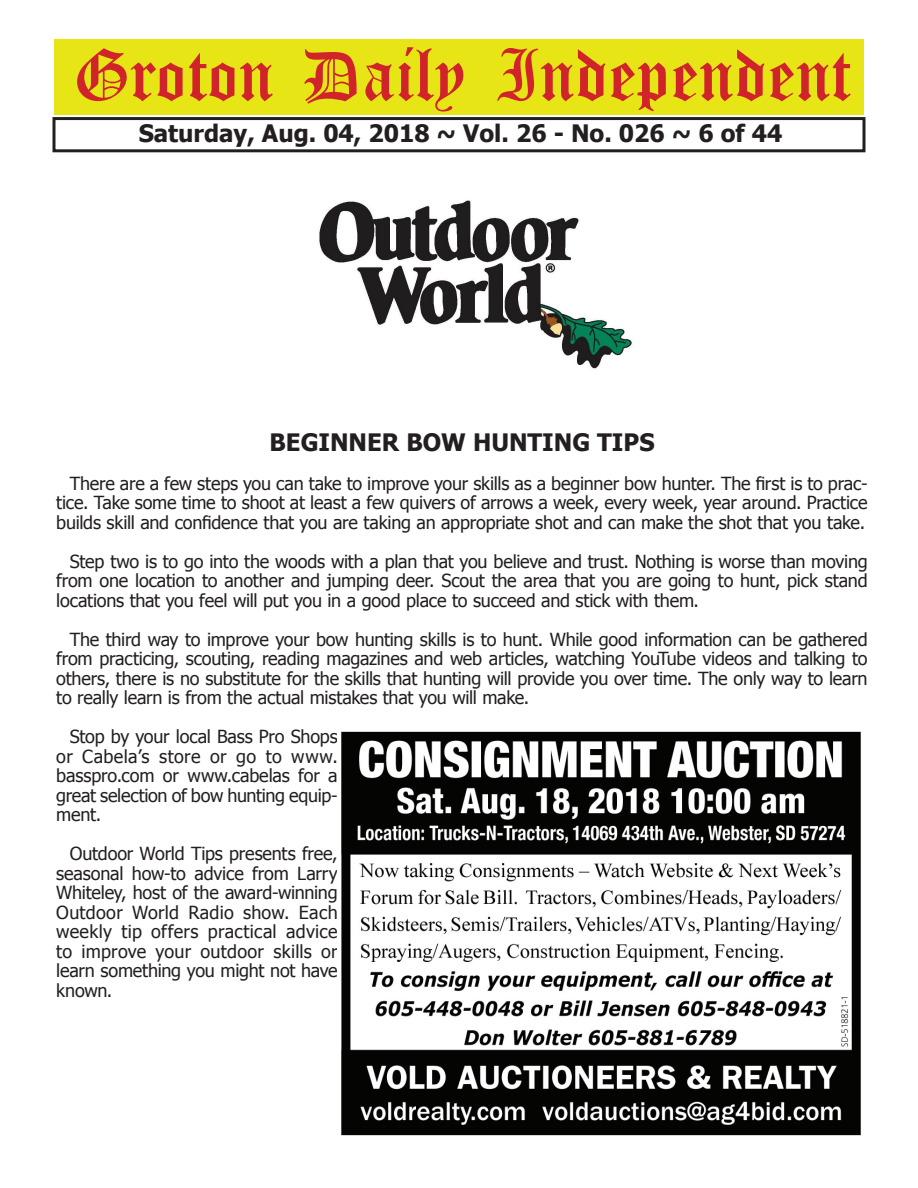
<style>
.page{position:relative;width:918px;height:1188px;background:#fff}
.page>*{position:absolute;margin:0;border:0;box-sizing:border-box;transform-origin:0 0}
.t1{font:54px "Old English Five";color:#d1232a}
.t2{font:700 24px "Tahoma";color:#231f20}
.t3{font:18px/19.5px "Tahoma";letter-spacing:-.01em;color:#231f20;text-align:justify}
</style>
<div class="page">
<div style="left:52px;top:117px;width:814px;height:35px;border:3px solid #231f20"></div>
<div style="left:54px;top:40px;width:810px;height:75px;background:#e7e515"></div>
<img style="left:319px;top:200px;width:314px;height:169px">
<img style="left:341px;top:731px;width:520px;height:405px">
<h1 class="t1" style="left:73px;top:50px;width:779px">Groton Daily Independent</h1>
<h2 class="t2" style="left:139px;top:116px;width:645px">Saturday, Aug. 04, 2018 ~ Vol. 26 - No. 026 ~ 6 of 44</h2>
<h2 class="t2" style="left:269px;top:425px;width:387px">BEGINNER BOW HUNTING TIPS</h2>
<p class="t3" style="left:56px;top:473px;width:813px;text-indent:14px">There are a few steps you can take to improve your skills as a beginner bow hunter. The first is to prac&shy;tice. Take some time to shoot at least a few quivers of arrows a week, every week, year around. Practice builds skill and confidence that you are taking an appropriate shot and can make the shot that you take.</p>
<p class="t3" style="left:56px;top:551px;width:813px;text-indent:14px">Step two is to go into the woods with a plan that you believe and trust. Nothing is worse than moving from one location to another and jumping deer. Scout the area that you are going to hunt, pick stand locations that you feel will put you in a good place to succeed and stick with them.</p>
<p class="t3" style="left:56px;top:629px;width:813px;text-indent:14px">The third way to improve your bow hunting skills is to hunt. While good information can be gathered from practicing, scouting, reading magazines and web articles, watching YouTube videos and talking to others, there is no substitute for the skills that hunting will provide you over time. The only way to learn to really learn is from the actual mistakes that you will make.</p>
<p class="t3" style="left:56px;top:726px;width:283px;text-indent:14px">Stop by your local Bass Pro Shops or Cabela’s store or go to www. basspro.com or www.cabelas for a great selection of bow hunting equip&shy;ment.</p>
<p class="t3" style="left:56px;top:843px;width:283px;text-indent:14px">Outdoor World Tips presents free, seasonal how-to advice from Larry Whiteley, host of the award-winning Outdoor World Radio show. Each weekly tip offers practical advice to improve your outdoor skills or learn something you might not have known.</p>
</div>
